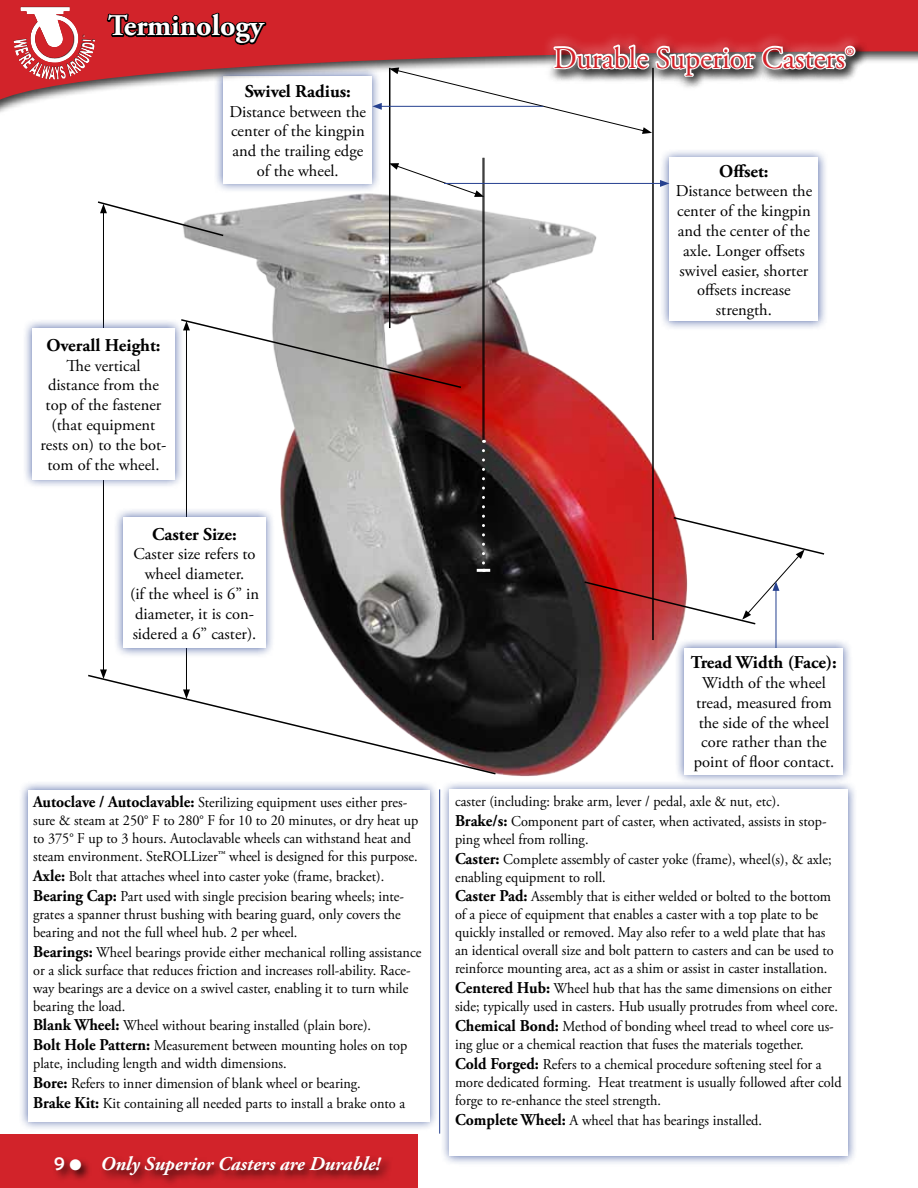
<style>
.page{position:relative;width:918px;height:1188px;background:#fff}
.page>*{position:absolute;margin:0;border:0;box-sizing:border-box;transform-origin:0 0}
.t1{font:30px "Adobe Garamond Pro";color:#d2232a}
.t2{font:700 30px "Adobe Garamond Pro";color:#fff}
.t3{font:italic 700 19.5px "Adobe Garamond Pro";color:#fff}
.t4{font:700 18px "Adobe Garamond Pro";color:#000}
.t5{font:16.5px/19.8px "Adobe Garamond Pro";color:#000;text-align:center}
.t6{font:15px/18px "Adobe Garamond Pro";color:#000;scale:.95 1}
.s1{font-weight:700;font-size:16.5px}
.s2{font-family:"Berlin Sans FB";font-weight:400;font-style:normal;font-size:21px}
.s3{font-family:"Berlin Sans FB";font-style:normal;font-size:18px}
</style>
<div class="page">
<div style="left:0;top:1134px;width:418px;height:54px;background:#d2232a"></div>
<div style="left:53px;top:1154px;width:340px;height:34px;background:#000;opacity:.75"></div>
<img style="left:184px;top:193px;width:498px;height:584px">
<hr style="left:103px;top:211px;width:1px;height:461px;background:#000">
<svg style="left:97px;top:200px;width:128px;height:37px"></svg>
<hr style="left:186px;top:328px;width:1px;height:364px;background:#000">
<svg style="left:185px;top:318px;width:278px;height:71px"></svg>
<svg style="left:88px;top:669px;width:409px;height:107px"></svg>
<hr style="left:652px;top:68px;width:2px;height:572px;background:#000">
<hr style="left:389px;top:68px;width:1px;height:260px;background:#000">
<hr style="left:483px;top:158px;width:1px;height:283px;background:#000">
<hr style="left:484px;top:158px;width:1px;height:283px;background:#000">
<div style="left:473px;top:436px;width:31px;height:149px;background:#000;opacity:.6"></div>
<svg style="left:477px;top:451px;width:13px;height:121px"></svg>
<div style="left:23px;top:318px;width:162px;height:171px;background:#25408f;opacity:.75"></div>
<div style="left:32px;top:328px;width:143px;height:151px;background:#fff"></div>
<div style="left:114px;top:507px;width:161px;height:151px;background:#25408f;opacity:.75"></div>
<div style="left:123px;top:517px;width:143px;height:131px;background:#fff"></div>
<hr style="left:776px;top:588px;width:1px;height:75px;background:#25408f">
<svg style="left:583px;top:516px;width:242px;height:110px"></svg>
<div style="left:675px;top:638px;width:178px;height:146px;background:#25408f;opacity:.75"></div>
<div style="left:684px;top:648px;width:159px;height:126px;background:#fff"></div>
<div style="left:660px;top:148px;width:168px;height:182px;background:#25408f;opacity:.75"></div>
<div style="left:670px;top:158px;width:148px;height:163px;background:#fff"></div>
<div style="left:214px;top:66px;width:168px;height:127px;background:#25408f;opacity:.75"></div>
<div style="left:223px;top:76px;width:149px;height:107px;background:#fff"></div>
<div style="left:0;top:0;width:918px;height:119px;background:#fff"></div>
<svg style="left:0;top:0;width:918px;height:108px"></svg>
<div style="left:544px;top:40px;width:326px;height:52px;background:#000;opacity:.75"></div>
<svg style="left:389px;top:53px;width:468px;height:187px"></svg>
<div style="left:96px;top:1px;width:822px;height:52px;background:#000;opacity:.75"></div>
<div style="left:11px;top:4px;width:85px;height:77px;background:#000;opacity:.75"></div>
<div style="left:18px;top:780px;width:421px;height:352px;background:#25408f;opacity:.75"></div>
<div style="left:28px;top:790px;width:401px;height:332px;background:#fff"></div>
<div style="left:440px;top:780px;width:418px;height:386px;background:#25408f;opacity:.75"></div>
<div style="left:450px;top:790px;width:398px;height:366px;background:#fff"></div>
<hr style="left:439px;top:789px;width:1px;height:345px;background:#25408f">
<h1 class="t2" style="left:108px;top:9px;width:157px">Terminology</h1>
<p class="t4" style="left:245px;top:81px;width:108px">Swivel Radius:</p>
<p class="t5" style="left:230px;top:102px;width:138px">Distance between the center of the kingpin and the trailing edge of the wheel.</p>
<p class="t4" style="left:46px;top:335px;width:116px">Overall Height:</p>
<p class="t5" style="left:41px;top:356px;width:127px">The vertical distance from the top of the fastener (that equipment rests on) to the bot&shy;tom of the wheel.</p>
<p class="t4" style="left:152px;top:523px;width:86px">Caster Size:</p>
<p class="t5" style="left:130px;top:545px;width:130px">Caster size refers to wheel diameter.<br>(if the wheel is 6” in diameter, it is con&shy;sidered a 6” caster).</p>
<p class="t6" style="left:33px;top:794px;width:407px"><span class="s1">Autoclave / Autoclavable:</span> Sterilizing equipment uses either pres&shy;sure &amp; steam at 250° F to 280° F for 10 to 20 minutes, or dry heat up to 375° F up to 3 hours. Autoclavable wheels can withstand heat and steam environment. SteROLLizer™ wheel is designed for this purpose.</p>
<p class="t6" style="left:33px;top:867px;width:392px;line-height:19.8px"><span class="s1">Axle:</span> Bolt that attaches wheel into caster yoke (frame, bracket).<br><span class="s1">Bearing Cap:</span> Part used with single precision bearing wheels; inte-</p>
<p class="t6" style="left:33px;top:906px;width:389px">grates a spanner thrust bushing with bearing guard, only covers the bearing and not the full wheel hub. 2 per wheel.</p>
<p class="t6" style="left:33px;top:943px;width:410px"><span class="s1">Bearings:</span> Wheel bearings provide either mechanical rolling assistance or a slick surface that reduces friction and increases roll-ability. Race&shy;way bearings are a device on a swivel caster, enabling it to turn while bearing the load.</p>
<p class="t6" style="left:33px;top:1016px;width:395px;line-height:19.8px"><span class="s1">Blank Wheel:</span> Wheel without bearing installed (plain bore).<br><span class="s1">Bolt Hole Pattern:</span> Measurement between mounting holes on top</p>
<p class="t6" style="left:33px;top:1054px;width:393px;line-height:19.8px">plate, including length and width dimensions.<br><span class="s1">Bore:</span> Refers to inner dimension of blank wheel or bearing.<br><span class="s1">Brake Kit:</span> Kit containing all needed parts to install a brake onto a</p>
<h2 class="t3" style="left:54px;top:1153px;width:328px"><span class="s2">9</span> <span class="s3">•</span> Only Superior Casters are Durable!</h2>
<h1 class="t1" style="left:554px;top:40px;width:303px">Durable Superior Casters®</h1>
<p class="t4" style="left:719px;top:160px;width:51px">Offset:</p>
<p class="t5" style="left:676px;top:182px;width:138px">Distance between the center of the kingpin and the center of the axle. Longer offsets swivel easier, shorter offsets increase strength.</p>
<p class="t4" style="left:691px;top:652px;width:147px">Tread Width (Face):</p>
<p class="t5" style="left:694px;top:673px;width:142px">Width of the wheel tread, measured from the side of the wheel core rather than the point of floor contact.</p>
<p class="t6" style="left:455px;top:792px;width:393px;line-height:19.8px">caster (including: brake arm, lever / pedal, axle &amp; nut, etc).<br><span class="s1">Brake/s:</span> Component part of caster, when activated, assists in stop-</p>
<p class="t6" style="left:455px;top:830px;width:398px;line-height:19.8px">ping wheel from rolling.<br><span class="s1">Caster:</span> Complete assembly of caster yoke (frame), wheel(s), &amp; axle;</p>
<p class="t6" style="left:455px;top:868px;width:397px;line-height:19.8px">enabling equipment to roll.<br><span class="s1">Caster Pad:</span> Assembly that is either welded or bolted to the bottom</p>
<p class="t6" style="left:455px;top:906px;width:400px">of a piece of equipment that enables a caster with a top plate to be quickly installed or removed. May also refer to a weld plate that has an identical overall size and bolt pattern to casters and can be used to reinforce mounting area, act as a shim or assist in caster installation.</p>
<p class="t6" style="left:455px;top:980px;width:405px"><span class="s1">Centered Hub:</span> Wheel hub that has the same dimensions on either side; typically used in casters. Hub usually protrudes from wheel core.</p>
<p class="t6" style="left:455px;top:1018px;width:400px"><span class="s1">Chemical Bond:</span> Method of bonding wheel tread to wheel core us&shy;ing glue or a chemical reaction that fuses the materials together.</p>
<p class="t6" style="left:455px;top:1056px;width:409px"><span class="s1">Cold Forged:</span> Refers to a chemical procedure softening steel for a more dedicated forming. Heat treatment is usually followed after cold forge to re-enhance the steel strength.</p>
<p class="t6" style="left:455px;top:1111px;width:325px"><span class="s1">Complete Wheel:</span> A wheel that has bearings installed.</p>
</div>
